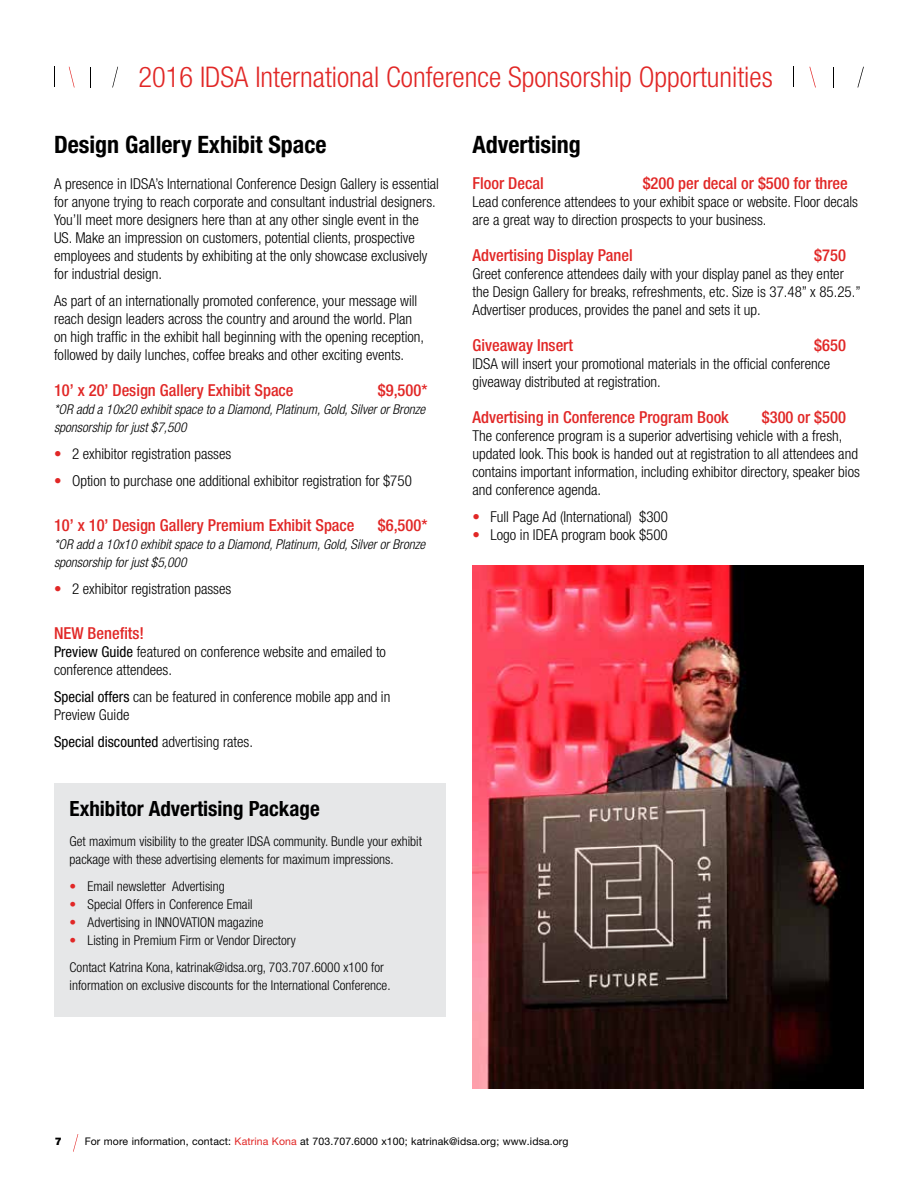
<style>
.page{position:relative;width:918px;height:1188px;background:#fff}
.page>*{position:absolute;margin:0;border:0;box-sizing:border-box;transform-origin:0 0}
.t1{font:300 condensed 28.5px "Helvetica Neue LT Std";color:#e12726}
.t2{font:700 condensed 24px "Helvetica Neue LT Std";color:#000}
.t3{font:700 condensed 21px "Helvetica Neue LT Std";color:#000}
.t4{font:500 condensed 16.5px "Helvetica Neue LT Std";color:#e12726}
.t5{font:300 condensed 15px/18px "Helvetica Neue LT Std";color:#000}
.t6{font:condensed 15px "Helvetica Neue LT Std";color:#000}
.t7{font:300 condensed 13.5px/18px "Helvetica Neue LT Std";color:#000}
.t8{font:italic 300 condensed 13.5px/18px "Helvetica Neue LT Std";color:#000}
.t9{font:10.5px "Helvetica Neue LT Std";letter-spacing:.01em;color:#000}
.t10{font:900 10.5px "Helvetica Neue LT Std";color:#000}
.s1{color:#e12726}
.s2{font-weight:400}
.s3{font-weight:300}
</style>
<div class="page">
<svg style="left:857px;top:67px;width:7px;height:20px"></svg>
<svg style="left:833px;top:67px;width:1px;height:20px"></svg>
<svg style="left:809px;top:67px;width:7px;height:20px"></svg>
<svg style="left:793px;top:67px;width:1px;height:20px"></svg>
<svg style="left:112px;top:67px;width:6px;height:20px"></svg>
<svg style="left:69px;top:67px;width:6px;height:20px"></svg>
<svg style="left:54px;top:67px;width:1px;height:20px"></svg>
<svg style="left:73px;top:1134px;width:5px;height:18px"></svg>
<div style="left:54px;top:783px;width:392px;height:234px;background:#e6e7e8"></div>
<img style="left:472px;top:565px;width:391px;height:524px">
<h1 class="t1" style="left:138px;top:61px;width:636px">2016 IDSA International Conference Sponsorship Opportunities</h1>
<h2 class="t2" style="left:54px;top:130px;width:274px">Design Gallery Exhibit Space</h2>
<p class="t5" style="left:54px;top:175px;width:386px">A presence in IDSA’s International Conference Design Gallery is essential for anyone trying to reach corporate and consultant industrial designers.<br>You’ll meet more designers here than at any other single event in the US. Make an impression on customers, potential clients, prospective employees and students by exhibiting at the only showcase exclusively for industrial design.</p>
<p class="t5" style="left:54px;top:292px;width:372px">As part of an internationally promoted conference, your message will reach design leaders across the country and around the world. Plan on high traffic in the exhibit hall beginning with the opening reception, followed by daily lunches, coffee breaks and other exciting events.</p>
<p class="t4" style="left:54px;top:380px;width:241px">10’ x 20’ Design Gallery Exhibit Space</p>
<p class="t4" style="left:378px;top:380px;width:51px">$9,500*</p>
<p class="t8" style="left:54px;top:401px;width:373px">*OR add a 10x20 exhibit space to a Diamond, Platinum, Gold, Silver or Bronze sponsorship for just $7,500</p>
<p class="t5" style="left:54px;top:445px;width:179px"><span class="s1">•</span> 2 exhibitor registration passes</p>
<p class="t5" style="left:54px;top:472px;width:359px"><span class="s1">•</span> Option to purchase one additional exhibitor registration for $750</p>
<p class="t4" style="left:54px;top:515px;width:302px">10’ x 10’ Design Gallery Premium Exhibit Space</p>
<p class="t4" style="left:378px;top:515px;width:51px">$6,500*</p>
<p class="t8" style="left:54px;top:536px;width:373px">*OR add a 10x10 exhibit space to a Diamond, Platinum, Gold, Silver or Bronze sponsorship for just $5,000</p>
<p class="t5" style="left:54px;top:580px;width:179px"><span class="s1">•</span> 2 exhibitor registration passes</p>
<p class="t4" style="left:54px;top:623px;width:92px">NEW Benefits!</p>
<p class="t5" style="left:54px;top:643px;width:334px"><span class="s2">Preview Guide</span> featured on conference website and emailed to conference attendees.</p>
<p class="t5" style="left:54px;top:688px;width:338px"><span class="s2">Special offers</span> can be featured in conference mobile app and in<br>Preview Guide</p>
<p class="t6" style="left:54px;top:733px;width:201px">Special discounted <span class="s3">advertising rates.</span></p>
<h3 class="t3" style="left:70px;top:796px;width:252px">Exhibitor Advertising Package</h3>
<p class="t7" style="left:70px;top:832px;width:354px">Get maximum visibility to the greater IDSA community. Bundle your exhibit package with these advertising elements for maximum impressions.</p>
<p class="t7" style="left:70px;top:877px;width:157px"><span class="s1">•</span> Email newsletter Advertising</p>
<p class="t7" style="left:70px;top:895px;width:185px"><span class="s1">•</span> Special Offers in Conference Email</p>
<p class="t7" style="left:70px;top:913px;width:196px"><span class="s1">•</span> Advertising in INNOVATION magazine</p>
<p class="t7" style="left:70px;top:927px;width:316px;line-height:27px"><span class="s1">•</span> Listing in Premium Firm or Vendor Directory<br>Contact Katrina Kona, katrinak@idsa.org, 703.707.6000 x100 for</p>
<p class="t7" style="left:70px;top:976px;width:323px">information on exclusive discounts for the International Conference.</p>
<h2 class="t2" style="left:472px;top:130px;width:110px">Advertising</h2>
<p class="t4" style="left:472px;top:173px;width:73px">Floor Decal</p>
<p class="t4" style="left:643px;top:173px;width:207px">$200 per decal or $500 for three</p>
<p class="t5" style="left:472px;top:193px;width:387px">Lead conference attendees to your exhibit space or website. Floor decals are a great way to direction prospects to your business.</p>
<p class="t4" style="left:472px;top:245px;width:162px">Advertising Display Panel</p>
<p class="t4" style="left:814px;top:245px;width:33px">$750</p>
<p class="t5" style="left:472px;top:265px;width:390px">Greet conference attendees daily with your display panel as they enter the Design Gallery for breaks, refreshments, etc. Size is 37.48” x 85.25.”<br>Advertiser produces, provides the panel and sets it up.</p>
<p class="t4" style="left:472px;top:335px;width:102px">Giveaway Insert</p>
<p class="t4" style="left:814px;top:335px;width:33px">$650</p>
<p class="t5" style="left:472px;top:355px;width:359px">IDSA will insert your promotional materials in the official conference giveaway distributed at registration.</p>
<p class="t4" style="left:472px;top:407px;width:258px">Advertising in Conference Program Book</p>
<p class="t4" style="left:762px;top:407px;width:86px">$300 or $500</p>
<p class="t5" style="left:472px;top:427px;width:389px">The conference program is a superior advertising vehicle with a fresh, updated look. This book is handed out at registration to all attendees and contains important information, including exhibitor directory, speaker bios and conference agenda.</p>
<p class="t5" style="left:472px;top:508px;width:197px"><span class="s1">•</span> Full Page Ad (International) $300</p>
<p class="t5" style="left:472px;top:526px;width:197px"><span class="s1">•</span> Logo in IDEA program book $500</p>
<p class="t10" style="left:55px;top:1135px;width:9px">7</p>
<p class="t9" style="left:85px;top:1135px;width:485px">For more information, contact: <span class="s1">Katrina Kona</span> at 703.707.6000 x100; katrinak@idsa.org; www.idsa.org</p>
</div>
